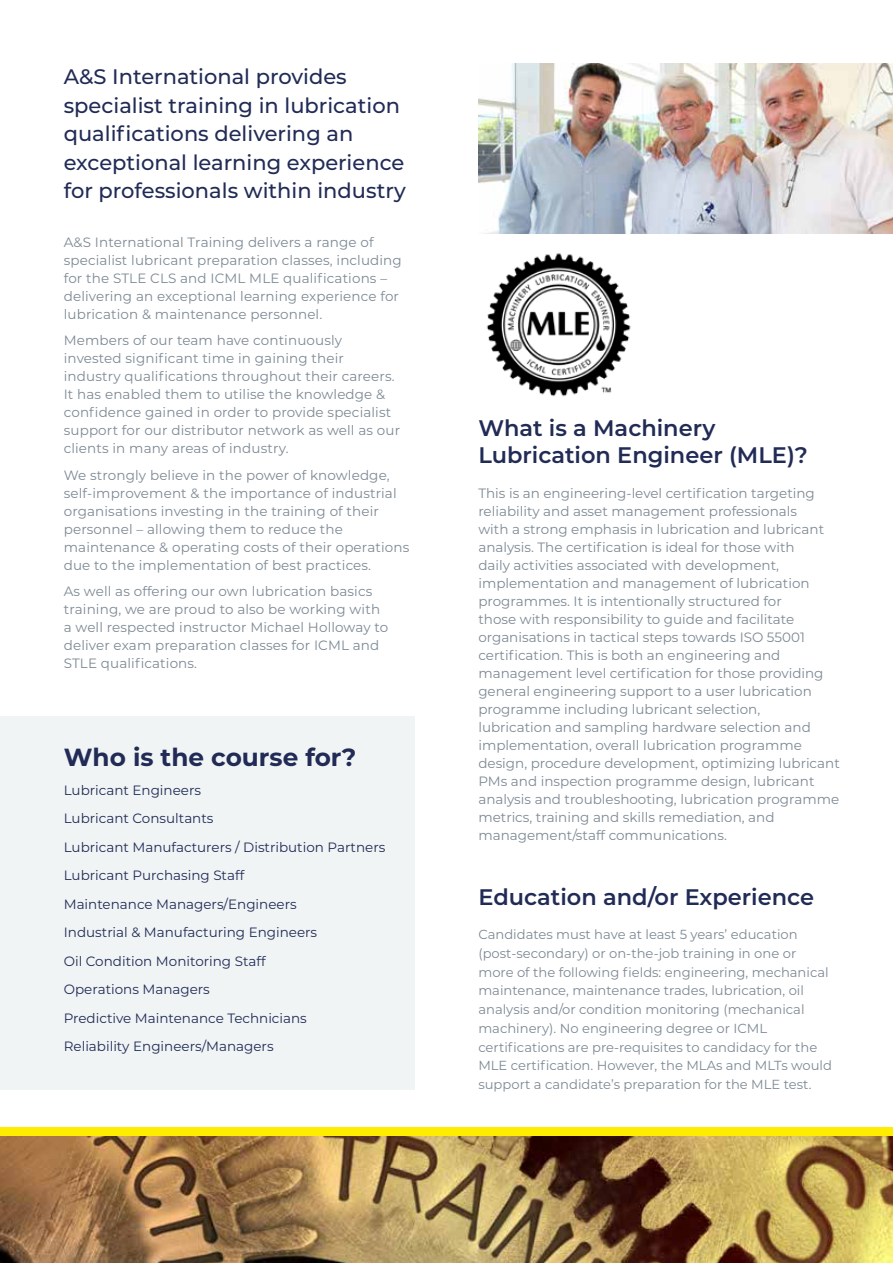
<style>
.page{position:relative;width:893px;height:1263px;background:#fff}
.page>*{position:absolute;margin:0;border:0;box-sizing:border-box;transform-origin:0 0}
.t1{font:700 24.75px "Montserrat";color:#212b55}
.t2{font:600 22.5px/27px "Montserrat";color:#212b55}
.t3{font:500 21px/28.5px "Montserrat";color:#212b55}
.t4{font:13.5px/18px "Montserrat";color:#7d8994}
.t5{font:13.5px/28.5px "Montserrat";color:#212b55}
.t6{font:13.2px/18.8px "Montserrat";color:#7d8994}
</style>
<div class="page">
<div style="left:0;top:716px;width:415px;height:374px;background:#f0f4f5"></div>
<img style="left:0;top:1135px;width:893px;height:128px">
<img style="left:486px;top:253px;width:145px;height:144px">
<div style="left:0;top:1127px;width:893px;height:8px;background:#ffed00"></div>
<img style="left:478px;top:64px;width:415px;height:170px">
<h3 class="t3" style="left:64px;top:62px;width:344px">A&amp;S International provides specialist training in lubrication qualifications delivering an exceptional learning experience for professionals within industry</h3>
<p class="t4" style="left:64px;top:233px;width:340px">A&amp;S International Training delivers a range of specialist lubricant preparation classes, including for the STLE CLS and ICML MLE qualifications – delivering an exceptional learning experience for lubrication &amp; maintenance personnel.</p>
<p class="t4" style="left:64px;top:331px;width:338px">Members of our team have continuously invested significant time in gaining their industry qualifications throughout their careers.<br>It has enabled them to utilise the knowledge &amp; confidence gained in order to provide specialist support for our distributor network as well as our clients in many areas of industry.</p>
<p class="t4" style="left:64px;top:466px;width:347px">We strongly believe in the power of knowledge, self-improvement &amp; the importance of industrial organisations investing in the training of their personnel – allowing them to reduce the maintenance &amp; operating costs of their operations due to the implementation of best practices.</p>
<p class="t4" style="left:64px;top:582px;width:326px">As well as offering our own lubrication basics training, we are proud to also be working with a well respected instructor Michael Holloway to deliver exam preparation classes for ICML and STLE qualifications.</p>
<h1 class="t1" style="left:64px;top:739px;width:294px">Who is the course for?</h1>
<p class="t5" style="left:64px;top:775px;width:323px">Lubricant Engineers<br>Lubricant Consultants<br>Lubricant Manufacturers / Distribution Partners<br>Lubricant Purchasing Staff<br>Maintenance Managers/Engineers<br>Industrial &amp; Manufacturing Engineers<br>Oil Condition Monitoring Staff<br>Operations Managers<br>Predictive Maintenance Technicians<br>Reliability Engineers/Managers</p>
<h2 class="t2" style="left:478px;top:414px;width:331px">What is a Machinery<br>Lubrication Engineer (MLE)?</h2>
<p class="t4" style="left:478px;top:484px;width:363px">This is an engineering-level certification targeting reliability and asset management professionals<br>with a strong emphasis in lubrication and lubricant analysis. The certification is ideal for those with<br>daily activities associated with development, implementation and management of lubrication programmes. It is intentionally structured for<br>those with responsibility to guide and facilitate organisations in tactical steps towards ISO 55001 certification. This is both an engineering and management level certification for those providing general engineering support to a user lubrication programme including lubricant selection,<br>lubrication and sampling hardware selection and implementation, overall lubrication programme design, procedure development, optimizing lubricant PMs and inspection programme design, lubricant analysis and troubleshooting, lubrication programme metrics, training and skills remediation, and management/staff communications.</p>
<h2 class="t2" style="left:478px;top:883px;width:337px">Education and/or Experience</h2>
<p class="t6" style="left:478px;top:924px;width:355px">Candidates must have at least 5 years’ education (post-secondary) or on-the-job training in one or more of the following fields: engineering, mechanical maintenance, maintenance trades, lubrication, oil analysis and/or condition monitoring (mechanical machinery). No engineering degree or ICML certifications are pre-requisites to candidacy for the MLE certification. However, the MLAs and MLTs would support a candidate’s preparation for the MLE test.</p>
</div>
